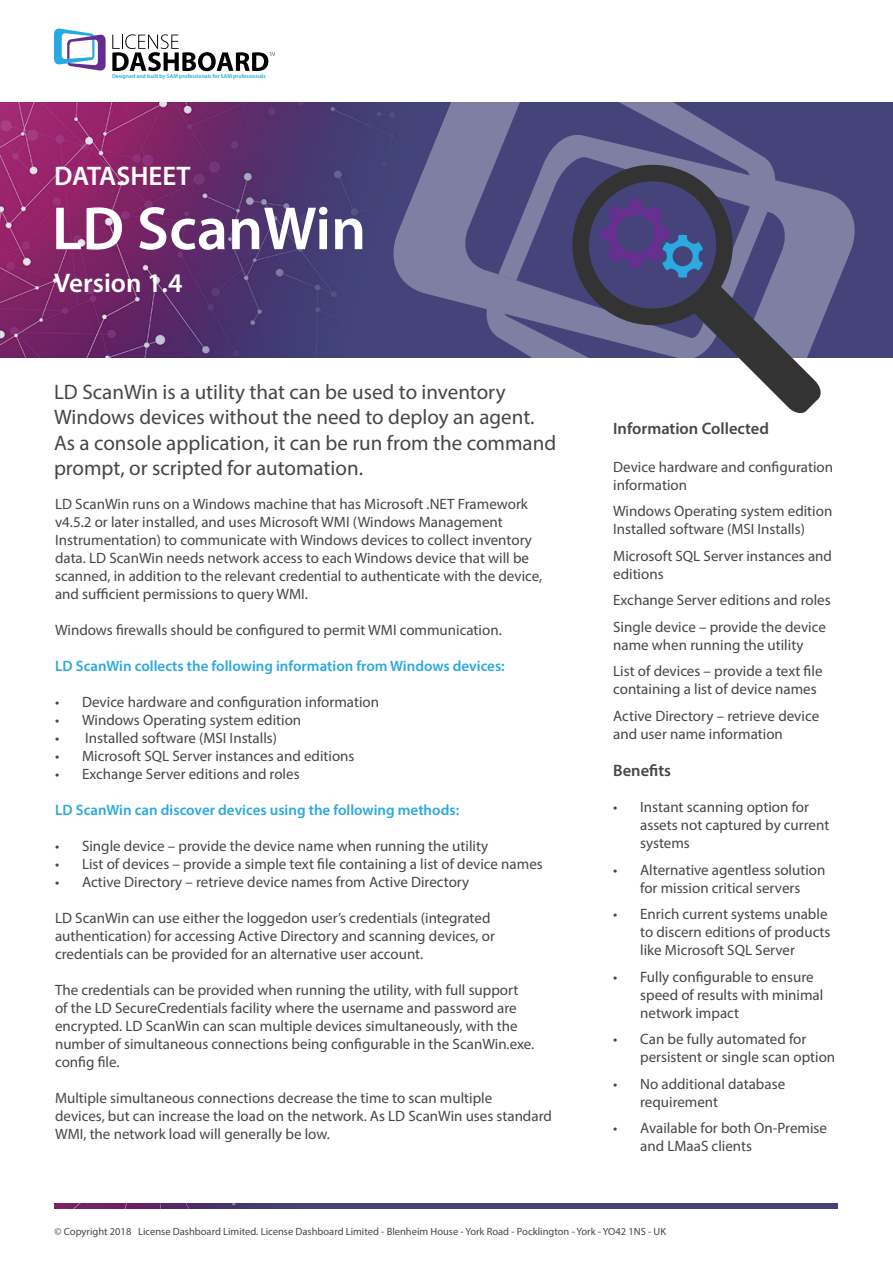
<style>
.page{position:relative;width:893px;height:1263px;background:#fff}
.page>*{position:absolute;margin:0;border:0;box-sizing:border-box;transform-origin:0 0}
.t1{font:600 61.5px "Myriad Pro";color:#fff}
.t2{font:600 27px "Myriad Pro";color:#fff}
.t3{font:21px/25.2px "Myriad Pro";color:#464647}
.t4{font:600 16.5px "Myriad Pro";color:#464647}
.t5{font:15px/18px "Myriad Pro";color:#464647}
.t6{font:600 15px "Myriad Pro";color:#2aa9e0}
.t7{font:10.5px "Myriad Pro";color:#464647}
.t8{font:600 5.7px "Myriad Pro";color:#1aaae2}
</style>
<div class="page">
<img style="left:0;top:102px;width:893px;height:255px">
<svg style="left:54px;top:29px;width:52px;height:42px"></svg>
<svg style="left:112px;top:34px;width:163px;height:37px"></svg>
<svg style="left:821px;top:179px;width:41px;height:179px;background:#5a5a89"></svg>
<svg style="left:386px;top:102px;width:393px;height:256px;background:#5f5f8d"></svg>
<svg style="left:572px;top:165px;width:249px;height:248px"></svg>
<svg style="left:498px;top:132px;width:285px;height:148px;background:#52527f"></svg>
<img style="left:55px;top:1204px;width:783px;height:5px">
<p class="t8" style="left:112px;top:73px;width:155px">Designed and built by SAM professionals for SAM professionals</p>
<h2 class="t2" style="left:54px;top:159px;width:138px">DATASHEET</h2>
<h1 class="t1" style="left:52px;top:189px;width:316px">LD ScanWin</h1>
<h2 class="t2" style="left:54px;top:266px;width:130px">Version 1.4</h2>
<h3 class="t3" style="left:54px;top:379px;width:504px">LD ScanWin is a utility that can be used to inventory Windows devices without the need to deploy an agent.<br>As a console application, it can be run from the command prompt, or scripted for automation.</h3>
<p class="t5" style="left:55px;top:495px;width:489px">LD ScanWin runs on a Windows machine that has Microsoft .NET Framework v4.5.2 or later installed, and uses Microsoft WMI (Windows Management Instrumentation) to communicate with Windows devices to collect inventory data. LD ScanWin needs network access to each Windows device that will be scanned, in addition to the relevant credential to authenticate with the device, and sufficient permissions to query WMI.</p>
<p class="t5" style="left:55px;top:621px;width:448px">Windows firewalls should be configured to permit WMI communication.</p>
<p class="t6" style="left:55px;top:656px;width:451px">LD ScanWin collects the following information from Windows devices:</p>
<p class="t5" style="left:55px;top:693px;width:326px">• Device hardware and configuration information</p>
<p class="t5" style="left:55px;top:711px;width:248px">• Windows Operating system edition</p>
<p class="t5" style="left:55px;top:729px;width:224px">• Installed software (MSI Installs)</p>
<p class="t5" style="left:55px;top:747px;width:301px">• Microsoft SQL Server instances and editions</p>
<p class="t5" style="left:55px;top:765px;width:246px">• Exchange Server editions and roles</p>
<p class="t6" style="left:55px;top:800px;width:406px">LD ScanWin can discover devices using the following methods:</p>
<p class="t5" style="left:55px;top:837px;width:435px">• Single device – provide the device name when running the utility</p>
<p class="t5" style="left:55px;top:855px;width:489px">• List of devices – provide a simple text file containing a list of device names</p>
<p class="t5" style="left:55px;top:873px;width:416px">• Active Directory – retrieve device names from Active Directory</p>
<p class="t5" style="left:55px;top:909px;width:441px">LD ScanWin can use either the loggedon user’s credentials (integrated authentication) for accessing Active Directory and scanning devices, or credentials can be provided for an alternative user account.</p>
<p class="t5" style="left:55px;top:981px;width:481px">The credentials can be provided when running the utility, with full support of the LD SecureCredentials facility where the username and password are encrypted. LD ScanWin can scan multiple devices simultaneously, with the number of simultaneous connections being configurable in the ScanWin.exe. config file.</p>
<p class="t5" style="left:55px;top:1089px;width:498px">Multiple simultaneous connections decrease the time to scan multiple<br>devices, but can increase the load on the network. As LD ScanWin uses standard<br>WMI, the network load will generally be low.</p>
<p class="t4" style="left:613px;top:418px;width:157px">Information Collected</p>
<p class="t5" style="left:613px;top:457px;width:221px">Device hardware and configuration information</p>
<p class="t5" style="left:613px;top:502px;width:221px">Windows Operating system edition<br>Installed software (MSI Installs)</p>
<p class="t5" style="left:613px;top:546px;width:220px">Microsoft SQL Server instances and editions</p>
<p class="t5" style="left:613px;top:586px;width:219px;line-height:26.5px">Exchange Server editions and roles<br>Single device – provide the device</p>
<p class="t5" style="left:613px;top:631px;width:211px;line-height:26.5px">name when running the utility<br>List of devices – provide a text file</p>
<p class="t5" style="left:613px;top:675px;width:207px;line-height:26.5px">containing a list of device names<br>Active Directory – retrieve device</p>
<p class="t5" style="left:613px;top:724px;width:171px">and user name information</p>
<p class="t4" style="left:613px;top:760px;width:59px">Benefits</p>
<p class="t5" style="left:640px;top:798px;width:191px;text-indent:-27px">• Instant scanning option for assets not captured by current systems</p>
<p class="t5" style="left:613px;top:861px;width:214px;text-align:center">• Alternative agentless solution for mission critical servers</p>
<p class="t5" style="left:640px;top:905px;width:192px;text-indent:-27px">• Enrich current systems unable to discern editions of products like Microsoft SQL Server</p>
<p class="t5" style="left:640px;top:968px;width:185px;text-indent:-27px">• Fully configurable to ensure speed of results with minimal network impact</p>
<p class="t5" style="left:640px;top:1030px;width:197px;text-indent:-27px">• Can be fully automated for persistent or single scan option</p>
<p class="t5" style="left:640px;top:1075px;width:146px;text-indent:-27px">• No additional database requirement</p>
<p class="t5" style="left:640px;top:1119px;width:188px;text-indent:-27px">• Available for both On-Premise and LMaaS clients</p>
<p class="t7" style="left:55px;top:1225px;width:613px">© Copyright 2018 License Dashboard Limited. License Dashboard Limited - Blenheim House - York Road - Pocklington - York - YO42 1NS - UK</p>
</div>
